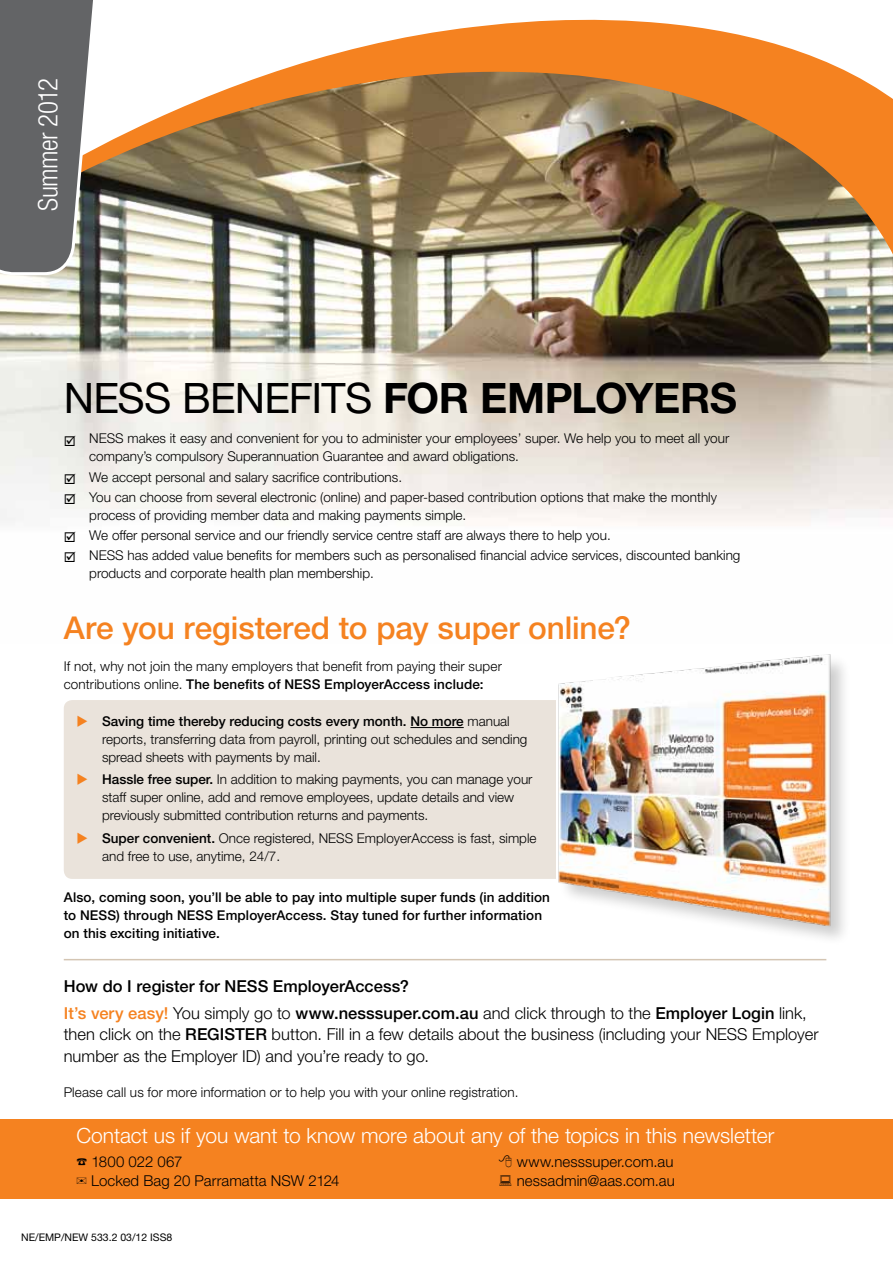
<style>
.page{position:relative;width:893px;height:1263px;background:#fff}
.page>*{position:absolute;margin:0;border:0;box-sizing:border-box;transform-origin:0 0}
.t1{font:42px "Helvetica Neue LT Std";letter-spacing:-.02em;color:#000}
.t2{font:500 31.5px "Helvetica Neue LT Std";letter-spacing:-.005em;color:#f58220}
.t3{font:300 condensed 27px "Helvetica Neue LT Std";letter-spacing:-.025em;color:#fff}
.t4{font:300 21px "Helvetica Neue LT Std";letter-spacing:-.005em;color:#fff}
.t5{font:300 16.5px/21px "Helvetica Neue LT Std";color:#000}
.t6{font:500 16.5px/27.3px "Helvetica Neue LT Std";letter-spacing:.005em;color:#000}
.t7{font:300 15px/19.5px "Helvetica Neue LT Std";letter-spacing:.005em;color:#000}
.t8{font:300 13.5px/18px "Helvetica Neue LT Std";color:#000}
.t9{font:500 13.5px/18px "Helvetica Neue LT Std";letter-spacing:.01em;color:#000}
.t10{font:10.5px "Helvetica Neue LT Std";color:#000}
.s1{font-weight:700}
.s2{font-weight:500}
.s3{color:#f58220}
.s4{font-weight:300}
</style>
<div class="page">
<img style="left:0;top:313px;width:893px;height:210px">
<img style="left:0;top:19px;width:893px;height:294px">
<svg style="left:0;top:0;width:105px;height:277px;background:#737373"></svg>
<div style="left:0;top:1119px;width:893px;height:80px;background:#f58220"></div>
<div style="left:64px;top:700px;width:479px;height:179px;background:#eae3db"></div>
<hr style="left:410px;top:727px;width:54px;height:1px;background:#000">
<img style="left:543px;top:654px;width:301px;height:285px">
<hr style="left:64px;top:959px;width:762px;height:1px;background:#d4c5b3">
<svg style="left:65px;top:435px;width:10px;height:11px"></svg>
<svg style="left:65px;top:473px;width:10px;height:11px"></svg>
<svg style="left:65px;top:493px;width:10px;height:11px"></svg>
<svg style="left:78px;top:715px;width:9px;height:12px"></svg>
<svg style="left:78px;top:774px;width:9px;height:11px"></svg>
<svg style="left:78px;top:832px;width:9px;height:11px"></svg>
<h3 class="t3" style="left:33px;top:211px;width:134px;rotate:-90deg">Summer 2012</h3>
<h1 class="t1" style="left:64px;top:373px;width:675px">NESS BENEFITS <span class="s1">FOR EMPLOYERS</span></h1>
<p class="t8" style="left:89px;top:429px;width:641px">NESS makes it easy and convenient for you to administer your employees’ super. We help you to meet all your company’s compulsory Superannuation Guarantee and award obligations.</p>
<p class="t8" style="left:89px;top:466px;width:629px;line-height:20.1px">We accept personal and salary sacrifice contributions.<br>You can choose from several electronic (online) and paper-based contribution options that make the monthly</p>
<p class="t8" style="left:89px;top:505px;width:653px;line-height:20.1px">process of providing member data and making payments simple.<br>We offer personal service and our friendly service centre staff are always there to help you.<br>NESS has added value benefits for members such as personalised financial advice services, discounted banking</p>
<p class="t8" style="left:89px;top:564px;width:286px">products and corporate health plan membership.</p>
<h2 class="t2" style="left:64px;top:608px;width:569px">Are you registered to pay super online?</h2>
<p class="t8" style="left:64px;top:657px;width:440px">If not, why not join the many employers that benefit from paying their super contributions online. <span class="s2">The benefits of NESS EmployerAccess include:</span></p>
<p class="t8" style="left:102px;top:712px;width:427px"><span class="s2">Saving time thereby reducing costs every month. No more</span> manual reports, transferring data from payroll, printing out schedules and sending spread sheets with payments by mail.</p>
<p class="t8" style="left:102px;top:770px;width:432px"><span class="s2">Hassle free super.</span> In addition to making payments, you can manage your staff super online, add and remove employees, update details and view previously submitted contribution returns and payments.</p>
<p class="t8" style="left:102px;top:829px;width:436px"><span class="s2">Super convenient.</span> Once registered, NESS EmployerAccess is fast, simple and free to use, anytime, 24/7.</p>
<p class="t9" style="left:64px;top:888px;width:488px">Also, coming soon, you’ll be able to pay into multiple super funds (in addition to NESS) through NESS EmployerAccess. Stay tuned for further information on this exciting initiative.</p>
<p class="t6" style="left:64px;top:972px;width:745px">How do I register for NESS EmployerAccess?<br><span class="s3">It’s very easy!</span> <span class="s4">You simply go to</span> www.nesssuper.com.au <span class="s4">and click through to the</span> Employer Login <span class="s4">link,</span></p>
<p class="t5" style="left:64px;top:1024px;width:756px">then click on the <span class="s2">REGISTER</span> button. Fill in a few details about the business (including your NESS Employer number as the Employer ID) and you’re ready to go.</p>
<p class="t8" style="left:64px;top:1082px;width:456px">Please call us for more information or to help you with your online registration.</p>
<h3 class="t4" style="left:77px;top:1123px;width:699px">Contact us if you want to know more about any of the topics in this newsletter</h3>
<p class="t7" style="left:77px;top:1151px;width:265px">☎ 1800 022 067<br>✉ Locked Bag 20 Parramatta NSW 2124</p>
<p class="t7" style="left:517px;top:1151px;width:160px">www.nesssuper.com.au nessadmin@aas.com.au</p>
<p class="t10" style="left:21px;top:1231px;width:153px">NE/EMP/NEW 533.2 03/12 ISS8</p>
</div>
